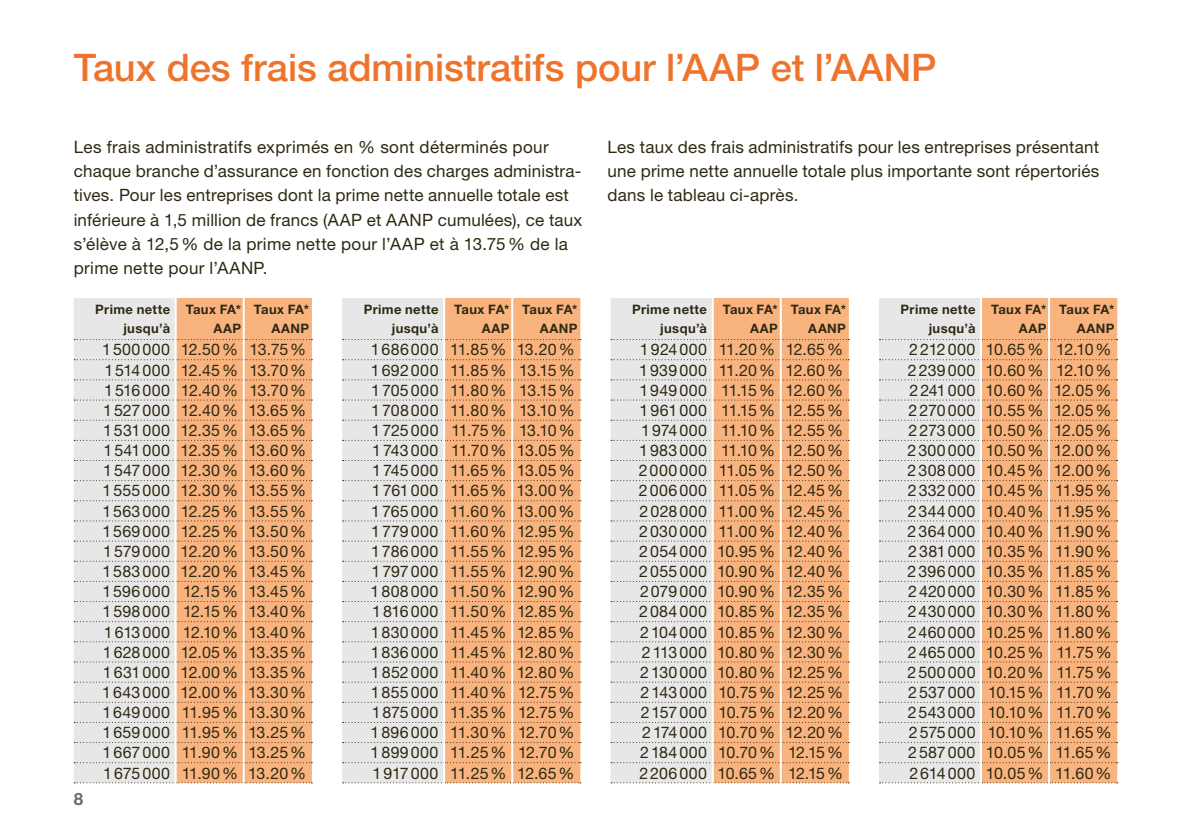
<style>
.page{position:relative;width:1191px;height:840px;background:#fff}
.page>*{position:absolute;margin:0;border:0;box-sizing:border-box;transform-origin:0 0}
.t1{font:500 38px "Helvetica Neue LT Std";letter-spacing:-.005em;color:#ee742d}
.t2{font:17px/24px "Helvetica Neue LT Std";letter-spacing:.015em;color:#2f2912}
.t3{font:700 17px "Helvetica Neue LT Std";color:#6d6a63}
.t4{font:16px/20.2px "Helvetica Neue LT Std";letter-spacing:.015em;color:#2f2912;text-align:justify}
.t5{font:700 13px/18.4px "Helvetica Neue LT Std";letter-spacing:.03em;color:#2f2912;text-align:right}
</style>
<div class="page">
<div style="left:74px;top:298px;width:101px;height:484px;background:#e7e7e7"></div>
<div style="left:177px;top:298px;width:135px;height:484px;background:#f8b37f"></div>
<svg style="left:74px;top:359px;width:238px;height:1px"></svg>
<svg style="left:74px;top:379px;width:238px;height:1px"></svg>
<svg style="left:74px;top:399px;width:238px;height:1px"></svg>
<svg style="left:74px;top:419px;width:238px;height:1px"></svg>
<svg style="left:74px;top:439px;width:238px;height:1px"></svg>
<svg style="left:74px;top:459px;width:238px;height:1px"></svg>
<svg style="left:74px;top:480px;width:238px;height:1px"></svg>
<svg style="left:74px;top:500px;width:238px;height:1px"></svg>
<svg style="left:74px;top:520px;width:238px;height:1px"></svg>
<svg style="left:74px;top:540px;width:238px;height:1px"></svg>
<svg style="left:74px;top:560px;width:238px;height:1px"></svg>
<svg style="left:74px;top:580px;width:238px;height:1px"></svg>
<svg style="left:74px;top:600px;width:238px;height:1px"></svg>
<svg style="left:74px;top:620px;width:238px;height:1px"></svg>
<svg style="left:74px;top:641px;width:238px;height:1px"></svg>
<svg style="left:74px;top:661px;width:238px;height:1px"></svg>
<svg style="left:74px;top:681px;width:238px;height:1px"></svg>
<svg style="left:74px;top:701px;width:238px;height:1px"></svg>
<svg style="left:74px;top:721px;width:238px;height:1px"></svg>
<svg style="left:74px;top:741px;width:238px;height:1px"></svg>
<svg style="left:74px;top:761px;width:238px;height:1px"></svg>
<svg style="left:74px;top:782px;width:238px;height:1px"></svg>
<svg style="left:74px;top:339px;width:238px;height:1px"></svg>
<div style="left:342px;top:298px;width:101px;height:484px;background:#e7e7e7"></div>
<div style="left:445px;top:298px;width:135px;height:484px;background:#f8b37f"></div>
<svg style="left:343px;top:359px;width:238px;height:1px"></svg>
<svg style="left:343px;top:379px;width:238px;height:1px"></svg>
<svg style="left:343px;top:399px;width:238px;height:1px"></svg>
<svg style="left:343px;top:419px;width:238px;height:1px"></svg>
<svg style="left:343px;top:439px;width:238px;height:1px"></svg>
<svg style="left:343px;top:459px;width:238px;height:1px"></svg>
<svg style="left:343px;top:480px;width:238px;height:1px"></svg>
<svg style="left:343px;top:500px;width:238px;height:1px"></svg>
<svg style="left:343px;top:520px;width:238px;height:1px"></svg>
<svg style="left:343px;top:540px;width:238px;height:1px"></svg>
<svg style="left:343px;top:560px;width:238px;height:1px"></svg>
<svg style="left:343px;top:580px;width:238px;height:1px"></svg>
<svg style="left:343px;top:600px;width:238px;height:1px"></svg>
<svg style="left:343px;top:620px;width:238px;height:1px"></svg>
<svg style="left:343px;top:641px;width:238px;height:1px"></svg>
<svg style="left:343px;top:661px;width:238px;height:1px"></svg>
<svg style="left:343px;top:681px;width:238px;height:1px"></svg>
<svg style="left:343px;top:701px;width:238px;height:1px"></svg>
<svg style="left:343px;top:721px;width:238px;height:1px"></svg>
<svg style="left:343px;top:741px;width:238px;height:1px"></svg>
<svg style="left:343px;top:761px;width:238px;height:1px"></svg>
<svg style="left:343px;top:782px;width:238px;height:1px"></svg>
<svg style="left:343px;top:339px;width:238px;height:1px"></svg>
<div style="left:610px;top:298px;width:101px;height:484px;background:#e7e7e7"></div>
<div style="left:713px;top:298px;width:136px;height:484px;background:#f8b37f"></div>
<svg style="left:611px;top:359px;width:238px;height:1px"></svg>
<svg style="left:611px;top:379px;width:238px;height:1px"></svg>
<svg style="left:611px;top:399px;width:238px;height:1px"></svg>
<svg style="left:611px;top:419px;width:238px;height:1px"></svg>
<svg style="left:611px;top:439px;width:238px;height:1px"></svg>
<svg style="left:611px;top:459px;width:238px;height:1px"></svg>
<svg style="left:611px;top:480px;width:238px;height:1px"></svg>
<svg style="left:611px;top:500px;width:238px;height:1px"></svg>
<svg style="left:611px;top:520px;width:238px;height:1px"></svg>
<svg style="left:611px;top:540px;width:238px;height:1px"></svg>
<svg style="left:611px;top:560px;width:238px;height:1px"></svg>
<svg style="left:611px;top:580px;width:238px;height:1px"></svg>
<svg style="left:611px;top:600px;width:238px;height:1px"></svg>
<svg style="left:611px;top:620px;width:238px;height:1px"></svg>
<svg style="left:611px;top:641px;width:238px;height:1px"></svg>
<svg style="left:611px;top:661px;width:238px;height:1px"></svg>
<svg style="left:611px;top:681px;width:238px;height:1px"></svg>
<svg style="left:611px;top:701px;width:238px;height:1px"></svg>
<svg style="left:611px;top:721px;width:238px;height:1px"></svg>
<svg style="left:611px;top:741px;width:238px;height:1px"></svg>
<svg style="left:611px;top:761px;width:238px;height:1px"></svg>
<svg style="left:611px;top:782px;width:238px;height:1px"></svg>
<svg style="left:611px;top:339px;width:238px;height:1px"></svg>
<div style="left:879px;top:298px;width:101px;height:484px;background:#e7e7e7"></div>
<div style="left:982px;top:298px;width:135px;height:484px;background:#f8b37f"></div>
<svg style="left:879px;top:359px;width:238px;height:1px"></svg>
<svg style="left:879px;top:379px;width:238px;height:1px"></svg>
<svg style="left:879px;top:399px;width:238px;height:1px"></svg>
<svg style="left:879px;top:419px;width:238px;height:1px"></svg>
<svg style="left:879px;top:439px;width:238px;height:1px"></svg>
<svg style="left:879px;top:459px;width:238px;height:1px"></svg>
<svg style="left:879px;top:480px;width:238px;height:1px"></svg>
<svg style="left:879px;top:500px;width:238px;height:1px"></svg>
<svg style="left:879px;top:520px;width:238px;height:1px"></svg>
<svg style="left:879px;top:540px;width:238px;height:1px"></svg>
<svg style="left:879px;top:560px;width:238px;height:1px"></svg>
<svg style="left:879px;top:580px;width:238px;height:1px"></svg>
<svg style="left:879px;top:600px;width:238px;height:1px"></svg>
<svg style="left:879px;top:620px;width:238px;height:1px"></svg>
<svg style="left:879px;top:641px;width:238px;height:1px"></svg>
<svg style="left:879px;top:661px;width:238px;height:1px"></svg>
<svg style="left:879px;top:681px;width:238px;height:1px"></svg>
<svg style="left:879px;top:701px;width:238px;height:1px"></svg>
<svg style="left:879px;top:721px;width:238px;height:1px"></svg>
<svg style="left:879px;top:741px;width:238px;height:1px"></svg>
<svg style="left:879px;top:761px;width:238px;height:1px"></svg>
<svg style="left:879px;top:782px;width:238px;height:1px"></svg>
<svg style="left:879px;top:339px;width:238px;height:1px"></svg>
<hr style="left:175px;top:281px;width:2px;height:518px;background:#fff">
<hr style="left:443px;top:281px;width:2px;height:518px;background:#fff">
<hr style="left:711px;top:281px;width:2px;height:518px;background:#fff">
<hr style="left:980px;top:281px;width:2px;height:518px;background:#fff">
<hr style="left:243px;top:279px;width:2px;height:520px;background:#fff">
<hr style="left:511px;top:279px;width:2px;height:520px;background:#fff">
<hr style="left:780px;top:279px;width:2px;height:520px;background:#fff">
<hr style="left:1048px;top:279px;width:2px;height:520px;background:#fff">
<h1 class="t1" style="left:74px;top:45px;width:864px">Taux des frais administratifs pour l’AAP et l’AANP</h1>
<p class="t2" style="left:74px;top:135px;width:510px">Les frais administratifs exprimés en % sont déterminés pour chaque branche d’assurance en fonction des charges administra&shy;tives. Pour les entreprises dont la prime nette annuelle totale est inférieure à 1,5 million de francs (AAP et AANP cumulées), ce taux s’élève à 12,5% de la prime nette pour l’AAP et à 13.75% de la prime nette pour l’AANP.</p>
<p class="t3" style="left:74px;top:787px;width:11px">8</p>
<p class="t5" style="left:95px;top:300px;width:76px">Prime nette jusqu’à</p>
<p class="t5" style="left:186px;top:300px;width:57px">Taux FA*<br>AAP</p>
<p class="t5" style="left:254px;top:300px;width:57px">Taux FA*<br>AANP</p>
<p class="t4" style="left:102px;top:339px;width:205px">1500000 12.50% 13.75% 1514000 12.45% 13.70% 1516000 12.40% 13.70% 1527000 12.40% 13.65% 1531000 12.35% 13.65% 1541000 12.35% 13.60% 1547000 12.30% 13.60% 1555000 12.30% 13.55% 1563000 12.25% 13.55% 1569000 12.25% 13.50% 1579000 12.20% 13.50% 1583000 12.20% 13.45% 1596000 12.15% 13.45% 1598000 12.15% 13.40% 1613000 12.10% 13.40% 1628000 12.05% 13.35% 1631000 12.00% 13.35% 1643000 12.00% 13.30% 1649000 11.95% 13.30% 1659000 11.95% 13.25% 1667000 11.90% 13.25% 1675000 11.90% 13.20%</p>
<p class="t5" style="left:364px;top:300px;width:76px">Prime nette jusqu’à</p>
<p class="t5" style="left:454px;top:300px;width:57px">Taux FA*<br>AAP</p>
<p class="t5" style="left:522px;top:300px;width:57px">Taux FA*<br>AANP</p>
<p class="t4" style="left:370px;top:339px;width:206px">1686000 11.85% 13.20% 1692000 11.85% 13.15% 1705000 11.80% 13.15% 1708000 11.80% 13.10% 1725000 11.75% 13.10% 1743000 11.70% 13.05% 1745000 11.65% 13.05% 1761000 11.65% 13.00% 1765000 11.60% 13.00% 1779000 11.60% 12.95% 1786000 11.55% 12.95% 1797000 11.55% 12.90% 1808000 11.50% 12.90% 1816000 11.50% 12.85% 1830000 11.45% 12.85% 1836000 11.45% 12.80% 1852000 11.40% 12.80% 1855000 11.40% 12.75% 1875000 11.35% 12.75% 1896000 11.30% 12.70% 1899000 11.25% 12.70% 1917000 11.25% 12.65%</p>
<p class="t2" style="left:607px;top:135px;width:493px;text-align:justify">Les taux des frais administratifs pour les entreprises présentant une prime nette annuelle totale plus importante sont répertoriés dans le tableau ci-après.</p>
<p class="t5" style="left:632px;top:300px;width:76px">Prime nette jusqu’à</p>
<p class="t5" style="left:722px;top:300px;width:57px">Taux FA*<br>AAP</p>
<p class="t5" style="left:790px;top:300px;width:57px">Taux FA*<br>AANP</p>
<p class="t4" style="left:639px;top:339px;width:206px">1924000 11.20% 12.65% 1939000 11.20% 12.60% 1949000 11.15% 12.60% 1961000 11.15% 12.55% 1974000 11.10% 12.55% 1983000 11.10% 12.50% 2000000 11.05% 12.50% 2006000 11.05% 12.45% 2028000 11.00% 12.45% 2030000 11.00% 12.40% 2054000 10.95% 12.40% 2055000 10.90% 12.40% 2079000 10.90% 12.35% 2084000 10.85% 12.35% 2104000 10.85% 12.30% 2113000 10.80% 12.30% 2130000 10.80% 12.25% 2143000 10.75% 12.25% 2157000 10.75% 12.20% 2174000 10.70% 12.20% 2184000 10.70% 12.15% 2206000 10.65% 12.15%</p>
<p class="t5" style="left:900px;top:300px;width:76px">Prime nette jusqu’à</p>
<p class="t5" style="left:991px;top:300px;width:57px">Taux FA*<br>AAP</p>
<p class="t5" style="left:1059px;top:300px;width:57px">Taux FA*<br>AANP</p>
<p class="t4" style="left:907px;top:339px;width:206px">2212000 10.65% 12.10% 2239000 10.60% 12.10% 2241000 10.60% 12.05% 2270000 10.55% 12.05% 2273000 10.50% 12.05% 2300000 10.50% 12.00% 2308000 10.45% 12.00% 2332000 10.45% 11.95% 2344000 10.40% 11.95% 2364000 10.40% 11.90% 2381000 10.35% 11.90% 2396000 10.35% 11.85% 2420000 10.30% 11.85% 2430000 10.30% 11.80% 2460000 10.25% 11.80% 2465000 10.25% 11.75% 2500000 10.20% 11.75% 2537000 10.15% 11.70% 2543000 10.10% 11.70% 2575000 10.10% 11.65% 2587000 10.05% 11.65% 2614000 10.05% 11.60%</p>
</div>
